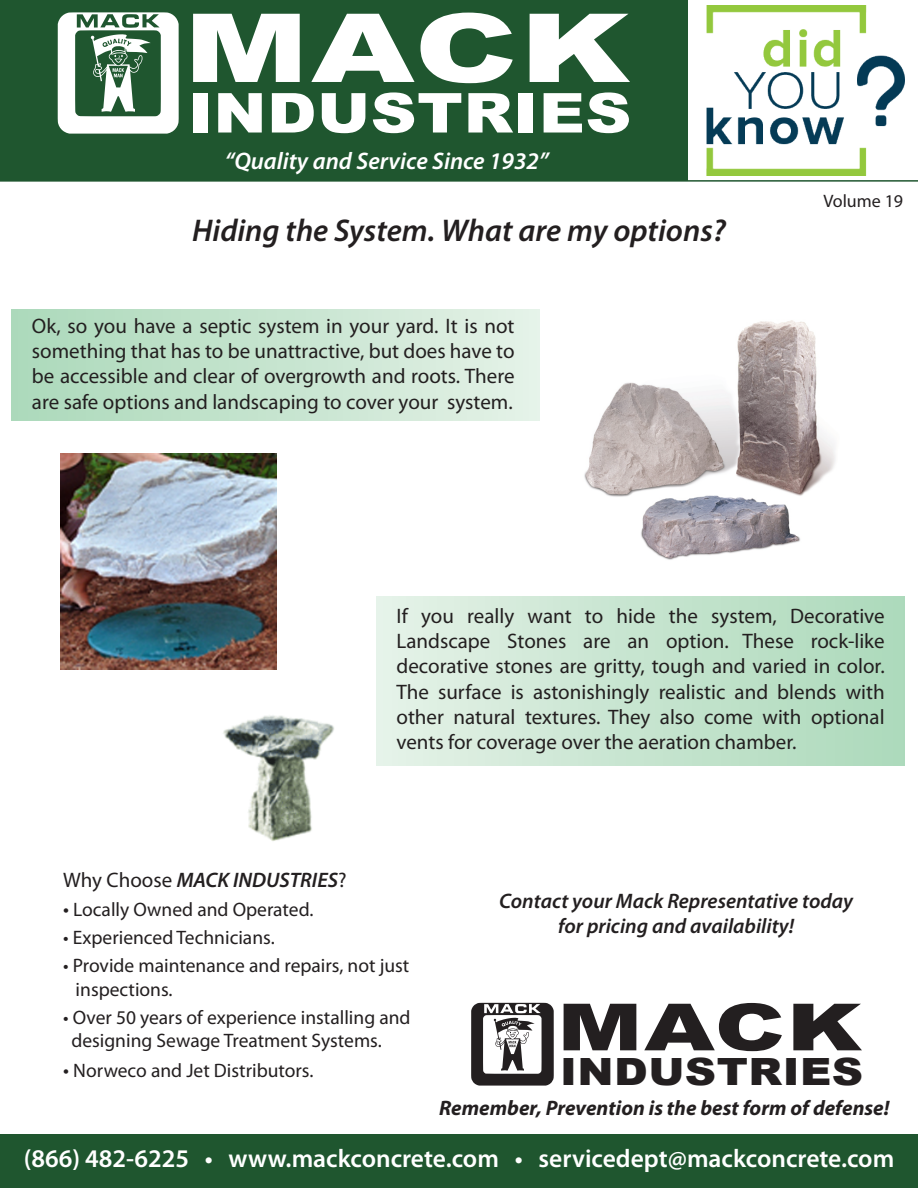
<style>
.page{position:relative;width:918px;height:1188px;background:#fff}
.page>*{position:absolute;margin:0;border:0;box-sizing:border-box;transform-origin:0 0}
.t1{font:900 95.4px "Arial";color:#fff;scale:1.39 1}
.t2{font:900 65.1px "Arial";color:#231f20;scale:1.39 1}
.t3{font:900 55.05px "Arial";letter-spacing:.01em;color:#fff;scale:1.16 1}
.t4{font:900 37.5px "Arial";letter-spacing:.01em;color:#231f20;scale:1.16 1}
.t5{font:italic 600 31.5px "Myriad Pro";color:#231f20}
.t6{font:600 25.5px "Myriad Pro";color:#fff}
.t7{font:italic 600 24px "Myriad Pro";color:#fff}
.t8{font:21px/25.2px "Myriad Pro";color:#231f20;text-align:justify}
.t9{font:italic 600 21px/25.2px "Myriad Pro";color:#231f20;text-align:center}
.t10{font:italic 700 21px "Myriad Pro";color:#231f20}
.t11{font:19.5px/23.4px "Myriad Pro";color:#231f20}
.t12{font:18px "Myriad Pro";color:#231f20}
.s1{font-weight:400;font-style:normal}
.s2{font-size:21px}
</style>
<div class="page">
<div style="left:377px;top:597px;width:528px;height:168px;background:linear-gradient(to right,#e4f2e7,#abd9ba)"></div>
<div style="left:11px;top:309px;width:528px;height:112px;background:linear-gradient(to right,#abd8ba,#e4f1e7)"></div>
<div style="left:0;top:0;width:687px;height:181px;background:#1f562f"></div>
<svg style="left:58px;top:12px;width:121px;height:122px"></svg>
<div style="left:0;top:1134px;width:918px;height:54px;background:#1f562f"></div>
<svg style="left:471px;top:1003px;width:83px;height:83px"></svg>
<img style="left:706px;top:5px;width:199px;height:171px">
<hr style="left:0;top:180px;width:918px;height:2px;background:#1f562f">
<img style="left:223px;top:715px;width:111px;height:126px">
<img style="left:584px;top:320px;width:251px;height:240px">
<img style="left:61px;top:453px;width:216px;height:216px">
<h1 class="t1" style="left:184px;top:-21px;width:323px">MACK</h1>
<h3 class="t3" style="left:188px;top:73px;width:384px">INDUSTRIES</h3>
<p class="t7" style="left:225px;top:146px;width:325px">“Quality and Service Since 1932”</p>
<h3 class="t5" style="left:192px;top:211px;width:535px">Hiding the System. What are my options?</h3>
<p class="t8" style="left:32px;top:313px;width:484px">Ok, so you have a septic system in your yard. It is not something that has to be unattractive, but does have to be accessible and clear of overgrowth and roots. There are safe options and landscaping to cover your system.</p>
<p class="t12" style="left:823px;top:190px;width:81px">Volume 19</p>
<p class="t8" style="left:397px;top:603px;width:490px">If you really want to hide the system, Decorative Landscape Stones are an option. These rock-like decorative stones are gritty, tough and varied in color.<br>The surface is astonishingly realistic and blends with other natural textures. They also come with optional vents for coverage over the aeration chamber.</p>
<p class="t9" style="left:63px;top:867px;width:285px"><span class="s1">Why Choose</span> MACK INDUSTRIES<span class="s1">?</span></p>
<p class="t11" style="left:63px;top:898px;width:252px"><span class="s2">•</span> Locally Owned and Operated.</p>
<p class="t11" style="left:63px;top:926px;width:213px">• Experienced Technicians.</p>
<p class="t11" style="left:76px;top:954px;width:335px;text-indent:-12px">• Provide maintenance and repairs, not just inspections.</p>
<p class="t11" style="left:71px;top:1005px;width:341px;text-indent:-8px">• Over 50 years of experience installing and designing Sewage Treatment Systems.</p>
<p class="t11" style="left:63px;top:1058px;width:252px"><span class="s2">•</span> Norweco and Jet Distributors.</p>
<p class="t9" style="left:499px;top:887px;width:356px">Contact your Mack Representative today for pricing and availability!</p>
<h2 class="t2" style="left:557px;top:980px;width:221px">MACK</h2>
<h3 class="t4" style="left:560px;top:1044px;width:263px">INDUSTRIES</h3>
<p class="t10" style="left:439px;top:1095px;width:452px">Remember, Prevention is the best form of defense!</p>
<p class="t6" style="left:24px;top:1142px;width:872px">(866) 482-6225 • www.mackconcrete.com • servicedept@mackconcrete.com</p>
</div>
